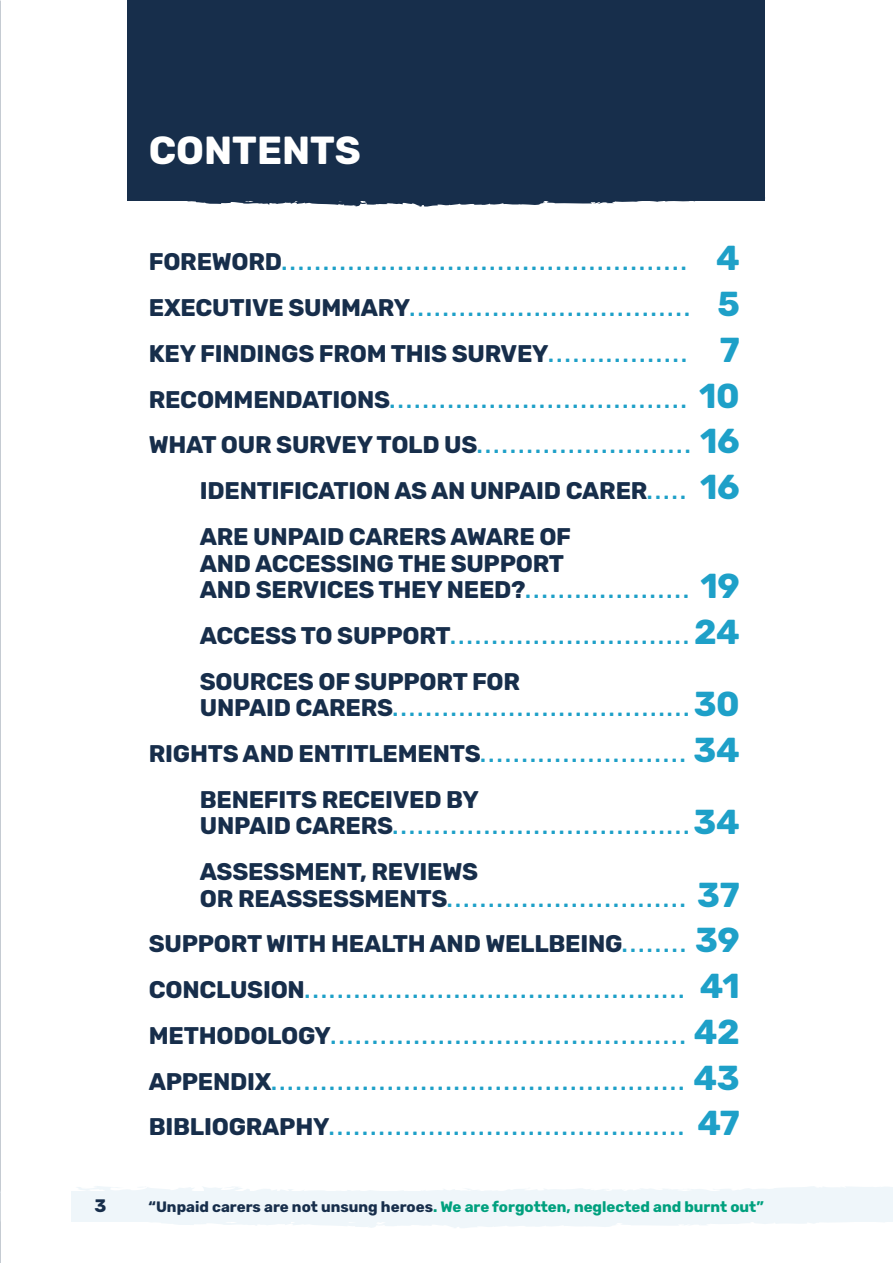
<style>
.page{position:relative;width:893px;height:1263px;background:#fff}
.page>*{position:absolute;margin:0;border:0;box-sizing:border-box;transform-origin:0 0}
.t1{font:700 39px "Rubik";color:#fff}
.t2{font:700 24px/45.8px "Rubik";letter-spacing:-.01em;color:#172e4b}
.t3{font:700 18px "Rubik";color:#1ea0c8}
.t4{font:700 18px "Rubik";color:#172e4b}
.t5{font:700 15px "Rubik";color:#00a07e}
.s1{font-size:24px;color:#172e4b}
.s2{font-size:34.5px}
.s3{font-size:18px;color:#1ea0c8}
.s4{font-size:34.5px;color:#1ea0c8}
.s5{color:#172e4b}
</style>
<div class="page">
<div style="left:71px;top:1191px;width:822px;height:30px;background:#eff6fa"></div>
<svg style="left:74px;top:1221px;width:819px;height:7px"></svg>
<svg style="left:77px;top:1186px;width:816px;height:5px"></svg>
<div style="left:127px;top:0;width:638px;height:201px;background:#172e4b"></div>
<svg style="left:187px;top:197px;width:579px;height:10px"></svg>
<svg style="left:0;top:1214px;width:1px;height:15px"></svg>
<svg style="left:0;top:1186px;width:1px;height:15px"></svg>
<h1 class="t1" style="left:149px;top:128px;width:214px">CONTENTS</h1>
<p class="t3" style="left:149px;top:254px;width:593px"><span class="s1">FOREWORD</span>................................................. <span class="s2">4</span></p>
<p class="t3" style="left:149px;top:299px;width:593px"><span class="s1">EXECUTIVE SUMMARY</span>.................................. <span class="s2">5</span></p>
<h2 class="t2" style="left:149px;top:331px;width:593px">KEY FINDINGS FROM THIS SURVEY<span class="s3">. . . . . . . . . . . . . . . . .</span> <span class="s4">7</span></h2>
<p class="t3" style="left:149px;top:391px;width:593px"><span class="s1">RECOMMENDATIONS</span>.................................... <span class="s2">10</span></p>
<p class="t3" style="left:149px;top:437px;width:592px"><span class="s1">WHAT OUR SURVEY TOLD US</span>.......................... <span class="s2">16</span></p>
<h2 class="t2" style="left:200px;top:469px;width:542px">IDENTIFICATION AS AN UNPAID CARER<span class="s3">. . . . .</span> <span class="s4">16<br></span>ARE UNPAID CARERS AWARE OF</h2>
<h2 class="t2" style="left:200px;top:550px;width:542px;line-height:26.5px">AND ACCESSING THE SUPPORT<br>AND SERVICES THEY NEED?<span class="s3">....................</span> <span class="s4">19</span></h2>
<p class="t3" style="left:200px;top:627px;width:542px"><span class="s1">ACCESS TO SUPPORT</span>.............................<span class="s2">24</span></p>
<h2 class="t2" style="left:200px;top:659px;width:322px">SOURCES OF SUPPORT FOR</h2>
<p class="t3" style="left:200px;top:699px;width:542px"><span class="s1">UNPAID CARERS</span>....................................<span class="s2">30</span></p>
<p class="t3" style="left:149px;top:745px;width:593px"><span class="s1">RIGHTS AND ENTITLEMENTS</span>......................... <span class="s2">34</span></p>
<h2 class="t2" style="left:200px;top:777px;width:280px">BENEFITS RECEIVED BY</h2>
<p class="t3" style="left:200px;top:817px;width:542px"><span class="s1">UNPAID CARERS</span>....................................<span class="s2">34</span></p>
<h2 class="t2" style="left:200px;top:849px;width:280px">ASSESSMENT, REVIEWS</h2>
<p class="t3" style="left:200px;top:890px;width:542px"><span class="s1">OR REASSESSMENTS</span>............................. <span class="s2">37</span></p>
<h2 class="t2" style="left:149px;top:922px;width:593px">SUPPORT WITH HEALTH AND WELLBEING<span class="s3">. . . . . . . .</span> <span class="s4">39</span></h2>
<p class="t3" style="left:149px;top:981px;width:593px"><span class="s1">CONCLUSION</span>.............................................. <span class="s2">41</span></p>
<p class="t3" style="left:149px;top:1027px;width:593px"><span class="s1">METHODOLOGY</span>........................................... <span class="s2">42</span></p>
<p class="t3" style="left:149px;top:1073px;width:593px"><span class="s1">APPENDIX</span>.................................................. <span class="s2">43</span></p>
<p class="t3" style="left:149px;top:1118px;width:593px"><span class="s1">BIBLIOGRAPHY</span>........................................... <span class="s2">47</span></p>
<p class="t4" style="left:95px;top:1195px;width:13px">3</p>
<p class="t5" style="left:149px;top:1198px;width:617px"><span class="s5">“Unpaid carers are not unsung heroes</span>. We are forgotten, neglected and burnt out”</p>
</div>
